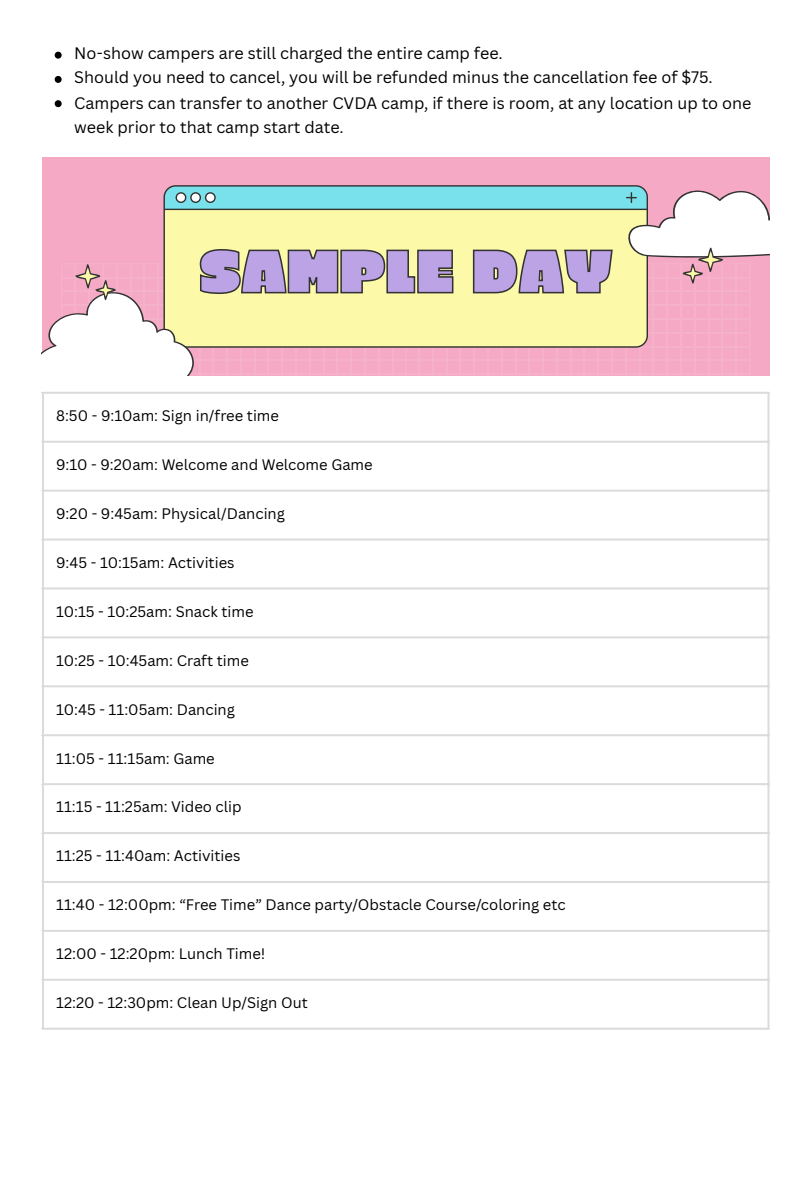
<style>
.page{position:relative;width:810px;height:1181px;background:#fff}
.page>*{position:absolute;margin:0;border:0;box-sizing:border-box;transform-origin:0 0}
.t1{font:61.05px "Erica One";color:#bca3e6}
.t2{font:16.2px/24.3px "Canva Sans";color:#000}
.t3{font:14.85px "Canva Sans";color:#000}
</style>
<div class="page">
<svg style="left:55px;top:52px;width:7px;height:7px"></svg>
<svg style="left:55px;top:76px;width:7px;height:7px"></svg>
<svg style="left:55px;top:100px;width:7px;height:7px"></svg>
<div style="left:42px;top:157px;width:727px;height:218px;background:#f5a9c5"></div>
<svg style="left:42px;top:186px;width:728px;height:189px"></svg>
<hr style="left:42px;top:394px;width:2px;height:633px;background:#dbdbdb">
<hr style="left:767px;top:394px;width:2px;height:633px;background:#dbdbdb">
<hr style="left:42px;top:392px;width:727px;height:2px;background:#dbdbdb">
<hr style="left:42px;top:440px;width:727px;height:3px;background:#dbdbdb">
<hr style="left:42px;top:489px;width:727px;height:2px;background:#dbdbdb">
<hr style="left:42px;top:538px;width:727px;height:2px;background:#dbdbdb">
<hr style="left:42px;top:587px;width:727px;height:2px;background:#dbdbdb">
<hr style="left:42px;top:636px;width:727px;height:2px;background:#dbdbdb">
<hr style="left:42px;top:685px;width:727px;height:2px;background:#dbdbdb">
<hr style="left:42px;top:734px;width:727px;height:2px;background:#dbdbdb">
<hr style="left:42px;top:783px;width:727px;height:2px;background:#dbdbdb">
<hr style="left:42px;top:832px;width:727px;height:2px;background:#dbdbdb">
<hr style="left:42px;top:881px;width:727px;height:2px;background:#dbdbdb">
<hr style="left:42px;top:929px;width:727px;height:2px;background:#dbdbdb">
<hr style="left:42px;top:978px;width:727px;height:2px;background:#dbdbdb">
<hr style="left:42px;top:1027px;width:727px;height:2px;background:#dbdbdb">
<p class="t2" style="left:74px;top:41px;width:430px">No-show campers are still charged the entire camp fee.</p>
<p class="t2" style="left:74px;top:65px;width:640px">Should you need to cancel, you will be refunded minus the cancellation fee of $75.</p>
<p class="t2" style="left:74px;top:90px;width:679px">Campers can transfer to another CVDA camp, if there is room, at any location up to one week prior to that camp start date.</p>
<p class="t1" style="left:199px;top:222px;width:416px">SAMPLE DAY</p>
<p class="t3" style="left:56px;top:405px;width:224px">8:50 - 9:10am: Sign in/free time</p>
<p class="t3" style="left:56px;top:454px;width:318px">9:10 - 9:20am: Welcome and Welcome Game</p>
<p class="t3" style="left:56px;top:503px;width:230px">9:20 - 9:45am: Physical/Dancing</p>
<p class="t3" style="left:56px;top:552px;width:180px">9:45 - 10:15am: Activities</p>
<p class="t3" style="left:56px;top:601px;width:199px">10:15 - 10:25am: Snack time</p>
<p class="t3" style="left:56px;top:650px;width:194px">10:25 - 10:45am: Craft time</p>
<p class="t3" style="left:56px;top:698px;width:180px">10:45 - 11:05am: Dancing</p>
<p class="t3" style="left:56px;top:747px;width:160px">11:05 - 11:15am: Game</p>
<p class="t3" style="left:56px;top:796px;width:187px">11:15 - 11:25am: Video clip</p>
<p class="t3" style="left:56px;top:845px;width:186px">11:25 - 11:40am: Activities</p>
<p class="t3" style="left:56px;top:894px;width:511px">11:40 - 12:00pm: “Free Time” Dance party/Obstacle Course/coloring etc</p>
<p class="t3" style="left:56px;top:943px;width:211px">12:00 - 12:20pm: Lunch Time!</p>
<p class="t3" style="left:56px;top:992px;width:253px">12:20 - 12:30pm: Clean Up/Sign Out</p>
</div>
